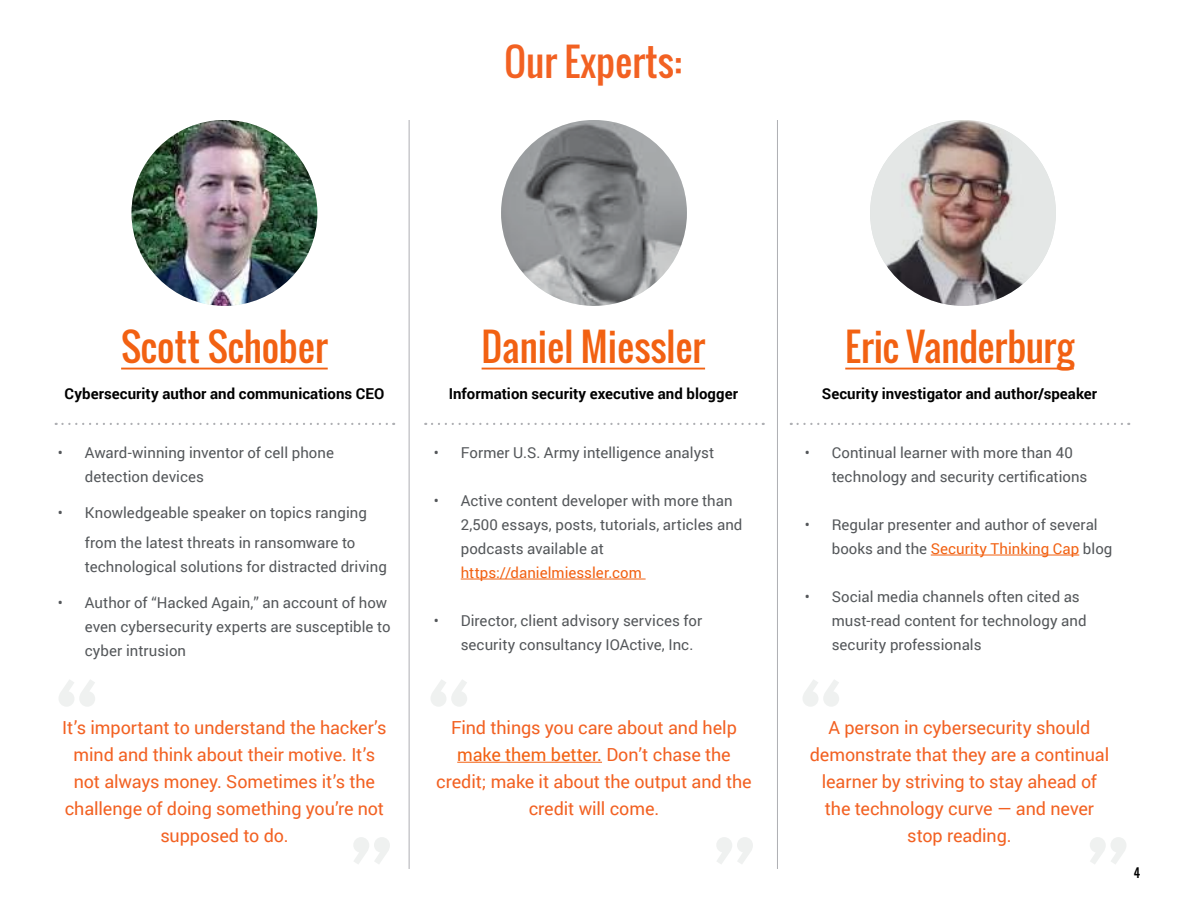
<style>
.page{position:relative;width:1188px;height:918px;background:#fff}
.page>*{position:absolute;margin:0;border:0;box-sizing:border-box;transform-origin:0 0}
.t1{font:37.5px "Oswald";color:#f26112}
.t2{font:37.5px "Oswald";color:#f26122}
.t3{font:18px/27px "Roboto";letter-spacing:-.005em;color:#f26122;text-align:center}
.t4{font:15px/24px "Roboto";letter-spacing:.005em;color:#54575a}
.t5{font:700 15px "Roboto";letter-spacing:.005em;color:#000}
.t6{font:15px "Roboto";color:#f26112}
.t7{font:12px "Oswald";color:#000}
.s1{color:#f26112}
</style>
<div class="page">
<hr style="left:121px;top:368px;width:207px;height:1px;background:#f26112">
<img style="left:131px;top:120px;width:186px;height:186px;border-radius:93px">
<hr style="left:409px;top:120px;width:1px;height:749px;background:#aeafb3">
<hr style="left:461px;top:579px;width:185px;height:1px;background:#f26112">
<hr style="left:457px;top:762px;width:145px;height:1px;background:#f26112">
<img style="left:501px;top:120px;width:186px;height:186px;border-radius:93px">
<hr style="left:482px;top:368px;width:223px;height:1px;background:#f26112">
<hr style="left:777px;top:120px;width:1px;height:749px;background:#aeafb3">
<hr style="left:931px;top:555px;width:148px;height:1px;background:#f26112">
<hr style="left:845px;top:368px;width:229px;height:1px;background:#f26112">
<img style="left:870px;top:120px;width:186px;height:186px;border-radius:93px">
<svg style="left:56px;top:423px;width:338px;height:2px"></svg>
<svg style="left:432px;top:423px;width:332px;height:2px"></svg>
<svg style="left:798px;top:423px;width:331px;height:2px"></svg>
<svg style="left:59px;top:680px;width:36px;height:27px"></svg>
<svg style="left:353px;top:837px;width:37px;height:27px"></svg>
<svg style="left:431px;top:680px;width:36px;height:27px"></svg>
<svg style="left:716px;top:837px;width:37px;height:27px"></svg>
<svg style="left:803px;top:680px;width:36px;height:27px"></svg>
<svg style="left:1090px;top:837px;width:36px;height:27px"></svg>
<h1 class="t2" style="left:505px;top:34px;width:179px">Our Experts:</h1>
<h1 class="t1" style="left:121px;top:319px;width:208px">Scott Schober</h1>
<p class="t5" style="left:65px;top:383px;width:321px">Cybersecurity author and communications CEO</p>
<p class="t4" style="left:85px;top:440px;width:251px;text-indent:-27px">• Award-winning inventor of cell phone detection devices</p>
<p class="t4" style="left:85px;top:497px;width:284px;line-height:30px;text-indent:-27px">• Knowledgeable speaker on topics ranging from the latest threats in ransomware to</p>
<p class="t4" style="left:85px;top:554px;width:303px">technological solutions for distracted driving</p>
<p class="t4" style="left:85px;top:590px;width:307px;text-indent:-27px">• Author of “Hacked Again,” an account of how even cybersecurity experts are susceptible to cyber intrusion</p>
<p class="t3" style="left:62px;top:713px;width:326px">It’s important to understand the hacker’s mind and think about their motive. It’s not always money. Sometimes it’s the challenge of doing something you’re not supposed to do.</p>
<h1 class="t1" style="left:482px;top:319px;width:225px">Daniel Miessler</h1>
<p class="t5" style="left:449px;top:383px;width:291px">Information security executive and blogger</p>
<p class="t4" style="left:434px;top:440px;width:282px">• Former U.S. Army intelligence analyst</p>
<p class="t4" style="left:461px;top:488px;width:283px;text-indent:-27px">• Active content developer with more than<br>2,500 essays, posts, tutorials, articles and podcasts available at</p>
<p class="t6" style="left:461px;top:562px;width:183px">https://danielmiessler.com</p>
<p class="t4" style="left:461px;top:608px;width:243px;text-indent:-27px">• Director, client advisory services for security consultancy IOActive, Inc.</p>
<p class="t3" style="left:436px;top:713px;width:317px">Find things you care about and help <span class="s1">make them better.</span> Don’t chase the credit; make it about the output and the credit will come.</p>
<h1 class="t1" style="left:845px;top:319px;width:230px">Eric Vanderburg</h1>
<p class="t5" style="left:822px;top:383px;width:277px">Security investigator and author/speaker</p>
<p class="t4" style="left:832px;top:440px;width:257px;text-indent:-27px">• Continual learner with more than 40 technology and security certifications</p>
<p class="t4" style="left:832px;top:512px;width:282px;text-indent:-27px">• Regular presenter and author of several books and the <span class="s1">Security Thinking Cap</span> blog</p>
<p class="t4" style="left:832px;top:584px;width:256px;text-indent:-27px">• Social media channels often cited as must-read content for technology and security professionals</p>
<p class="t3" style="left:810px;top:713px;width:301px">A person in cybersecurity should demonstrate that they are a continual learner by striving to stay ahead of the technology curve — and never stop reading.</p>
<p class="t7" style="left:1134px;top:864px;width:8px">4</p>
</div>
